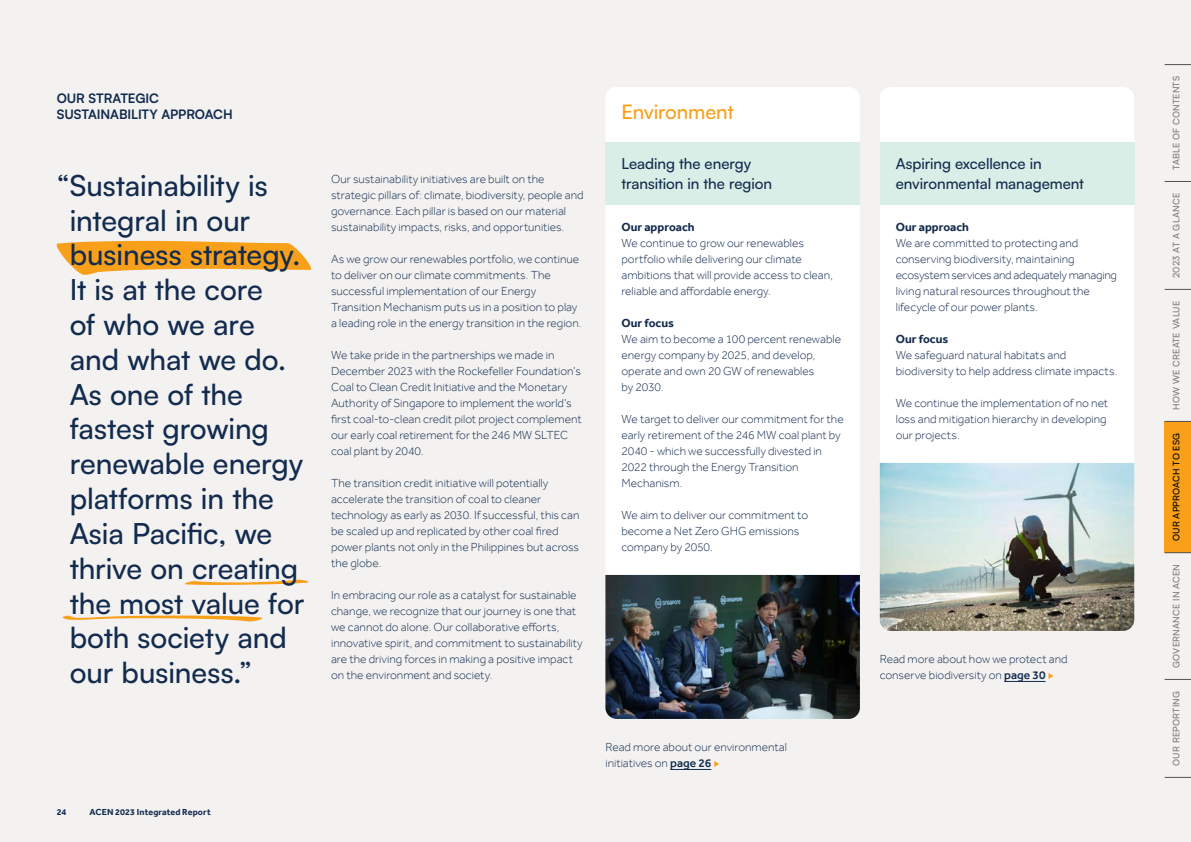
<style>
.page{position:relative;width:1191px;height:842px;background:#f3f2f1}
.page>*{position:absolute;margin:0;border:0;box-sizing:border-box;transform-origin:0 0}
.t1{font:500 29px/34.8px "Satoshi";letter-spacing:-.005em;color:#132b4e}
.t2{font:500 20px "Satoshi";letter-spacing:-.005em;color:#f9a01b}
.t3{font:500 15px/20px "Satoshi";letter-spacing:-.005em;color:#132b4e}
.t4{font:700 13px/16px "Satoshi";letter-spacing:-.01em;color:#132b4e}
.t5{font:300 12px/16px "Effra";color:#132b4e}
.t6{font:700 12px "Effra";color:#132b4e}
.t7{font:500 9px "Satoshi";letter-spacing:.025em;color:#7f7c7c}
.t8{font:700 9px "Effra";letter-spacing:.015em;color:#132b4e}
.t9{font:500 9px "Satoshi";letter-spacing:.02em;color:#000}
.s1{font-weight:500}
</style>
<div class="page">
<div style="left:605px;top:87px;width:255px;height:632px;background:#fff;border-radius:11px"></div>
<div style="left:879px;top:87px;width:255px;height:544px;background:#fff;border-radius:11px"></div>
<svg style="left:185px;top:580px;width:123px;height:5px"></svg>
<svg style="left:56px;top:241px;width:255px;height:34px"></svg>
<div style="left:605px;top:143px;width:255px;height:62px;background:#d9eee7"></div>
<div style="left:879px;top:143px;width:255px;height:62px;background:#d9eee7"></div>
<img style="left:879px;top:463px;width:255px;height:168px">
<img style="left:605px;top:575px;width:255px;height:144px">
<hr style="left:670px;top:769px;width:41px;height:1px;background:#132b4e">
<svg style="left:714px;top:761px;width:5px;height:6px"></svg>
<hr style="left:1004px;top:681px;width:41px;height:1px;background:#132b4e">
<svg style="left:1048px;top:673px;width:5px;height:6px"></svg>
<svg style="left:62px;top:615px;width:200px;height:6px"></svg>
<svg style="left:1164px;top:64px;width:27px;height:1px"></svg>
<div style="left:1164px;top:422px;width:27px;height:131px;background:#f9a01b"></div>
<svg style="left:1164px;top:289px;width:27px;height:1px"></svg>
<svg style="left:1164px;top:421px;width:27px;height:1px"></svg>
<svg style="left:1164px;top:552px;width:27px;height:1px"></svg>
<svg style="left:1164px;top:679px;width:27px;height:1px"></svg>
<svg style="left:1164px;top:777px;width:27px;height:1px"></svg>
<svg style="left:1164px;top:181px;width:27px;height:1px"></svg>
<p class="t4" style="left:57px;top:89px;width:177px">OUR STRATEGIC<br>SUSTAINABILITY APPROACH</p>
<p class="t1" style="left:70px;top:166px;width:236px;text-indent:-13px">“Sustainability is integral in our business strategy.<br>It is at the core<br>of who we are and what we do.<br>As one of the fastest growing renewable energy platforms in the<br>Asia Pacific, we thrive on creating the most value for both society and our business.”</p>
<p class="t8" style="left:57px;top:806px;width:11px">24</p>
<p class="t8" style="left:89px;top:806px;width:123px">ACEN 2023 Integrated Report</p>
<p class="t5" style="left:331px;top:171px;width:254px">Our sustainability initiatives are built on the strategic pillars of: climate, biodiversity, people and governance. Each pillar is based on our material sustainability impacts, risks, and opportunities.</p>
<p class="t5" style="left:331px;top:251px;width:252px">As we grow our renewables portfolio, we continue to deliver on our climate commitments. The successful implementation of our Energy Transition Mechanism puts us in a position to play a leading role in the energy transition in the region.</p>
<p class="t5" style="left:331px;top:347px;width:252px">We take pride in the partnerships we made in December 2023 with the Rockefeller Foundation’s Coal to Clean Credit Initiative and the Monetary Authority of Singapore to implement the world’s first coal-to-clean credit pilot project complement our early coal retirement for the 246 MW SLTEC coal plant by 2040.</p>
<p class="t5" style="left:331px;top:475px;width:250px">The transition credit initiative will potentially accelerate the transition of coal to cleaner technology as early as 2030. If successful, this can be scaled up and replicated by other coal fired power plants not only in the Philippines but across the globe.</p>
<p class="t5" style="left:331px;top:587px;width:253px">In embracing our role as a catalyst for sustainable change, we recognize that our journey is one that we cannot do alone. Our collaborative efforts, innovative spirit, and commitment to sustainability are the driving forces in making a positive impact on the environment and society.</p>
<h2 class="t2" style="left:621px;top:98px;width:114px">Environment</h2>
<p class="t3" style="left:621px;top:153px;width:152px">Leading the energy transition in the region</p>
<p class="t3" style="left:895px;top:153px;width:190px">Aspiring excellence in environmental management</p>
<p class="t6" style="left:621px;top:220px;width:75px">Our approach</p>
<p class="t5" style="left:621px;top:235px;width:213px">We continue to grow our renewables portfolio while delivering our climate ambitions that will provide access to clean, reliable and affordable energy.</p>
<p class="t6" style="left:621px;top:316px;width:54px">Our focus</p>
<p class="t5" style="left:621px;top:331px;width:221px">We aim to become a 100 percent renewable energy company by 2025, and develop, operate and own 20 GW of renewables<br>by 2030.</p>
<p class="t5" style="left:621px;top:411px;width:224px">We target to deliver our commitment for the early retirement of the 246 MW coal plant by 2040 - which we successfully divested in 2022 through the Energy Transition Mechanism.</p>
<p class="t5" style="left:621px;top:507px;width:188px">We aim to deliver our commitment to become a Net Zero GHG emissions company by 2050.</p>
<p class="t6" style="left:895px;top:220px;width:75px">Our approach</p>
<p class="t5" style="left:895px;top:235px;width:223px">We are committed to protecting and conserving biodiversity, maintaining ecosystem services and adequately managing living natural resources throughout the lifecycle of our power plants.</p>
<p class="t6" style="left:895px;top:332px;width:54px">Our focus</p>
<p class="t5" style="left:895px;top:347px;width:223px">We safeguard natural habitats and biodiversity to help address climate impacts.</p>
<p class="t5" style="left:895px;top:395px;width:214px">We continue the implementation of no net loss and mitigation hierarchy in developing our projects.</p>
<p class="t5" style="left:879px;top:651px;width:189px">Read more about how we protect and conserve biodiversity on <span class="s1">page 30</span></p>
<p class="t5" style="left:605px;top:739px;width:183px">Read more about our environmental initiatives on <span class="s1">page 26</span></p>
<p class="t7" style="left:1170px;top:170px;width:95px;rotate:-90deg">TABLE OF CONTENTS</p>
<p class="t7" style="left:1170px;top:278px;width:86px;rotate:-90deg">2023 AT A GLANCE</p>
<p class="t7" style="left:1170px;top:410px;width:111px;rotate:-90deg">HOW WE CREATE VALUE</p>
<p class="t9" style="left:1170px;top:541px;width:110px;rotate:-90deg">OUR APPROACH TO ESG</p>
<p class="t7" style="left:1170px;top:668px;width:105px;rotate:-90deg">GOVERNANCE IN ACEN</p>
<p class="t7" style="left:1170px;top:766px;width:77px;rotate:-90deg">OUR REPORTING</p>
</div>
